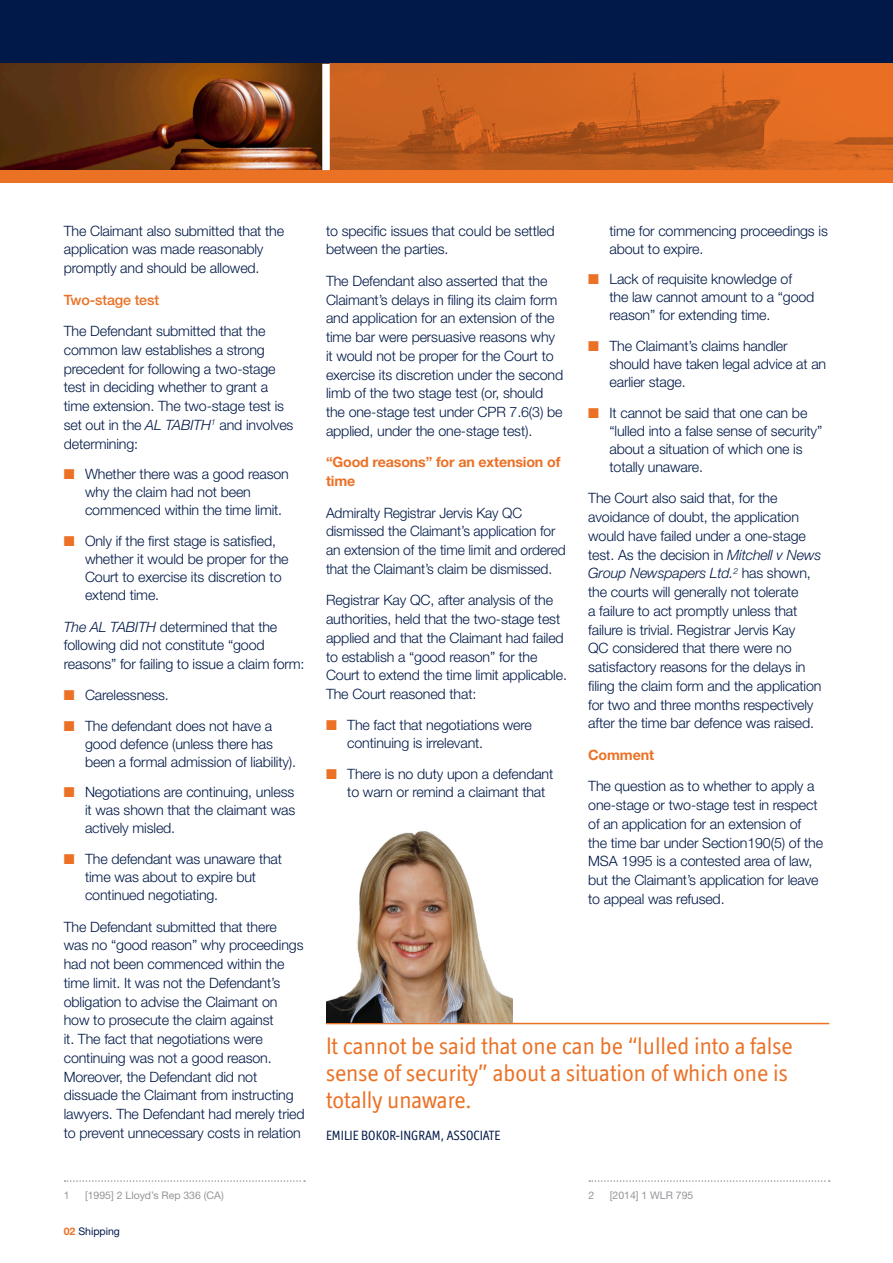
<style>
.page{position:relative;width:893px;height:1263px;background:#fff}
.page>*{position:absolute;margin:0;border:0;box-sizing:border-box;transform-origin:0 0}
.Pull_Quote{font:24px/27px "Officina Display ITC Std";color:#eb7125}
.BRIEFING_-_Bodytext{font:300 14.25px/18.8px "Helvetica Neue LT Std";letter-spacing:-.01em;color:#001948}
.BRIEFING_-_Subhead_1{font:700 14.25px/18.8px "Helvetica Neue LT Std";letter-spacing:-.01em;color:#eb7125}
.BRIEFING_-_Subhead_2{font:500 14.25px "Helvetica Neue LT Std";letter-spacing:-.01em;color:#eb7125}
.Pull_Quote-2{font:13.5px "Officina Display ITC Std";color:#001948}
.First_Footnote{font:10.5px "Helvetica Neue LT Std";color:#939598}
.t1{font:10.5px "Helvetica Neue LT Std";color:#001948}
.s1{font-style:italic}
.s2{color:#eb7125}
.s3{font-weight:700;color:#eb7125}
</style>
<div class="page">
<div style="left:0;top:0;width:893px;height:170px;background:#001948"></div>
<img style="left:330px;top:64px;width:563px;height:106px">
<img style="left:0;top:64px;width:322px;height:106px">
<div style="left:0;top:170px;width:893px;height:13px;background:#eb7125"></div>
<div style="left:322px;top:64px;width:8px;height:106px;background:#fff"></div>
<svg style="left:65px;top:1180px;width:240px;height:2px"></svg>
<svg style="left:589px;top:1180px;width:241px;height:2px"></svg>
<hr style="left:326px;top:1023px;width:503px;height:1px;background:#eb7125">
<img style="left:326px;top:831px;width:186px;height:192px">
<p class="BRIEFING_-_Bodytext" style="left:64px;top:221px;width:222px">The Claimant also submitted that the application was made reasonably promptly and should be allowed.</p>
<p class="BRIEFING_-_Subhead_2" style="left:64px;top:291px;width:97px">Two-stage test</p>
<p class="BRIEFING_-_Bodytext" style="left:64px;top:321px;width:231px">The Defendant submitted that the common law establishes a strong precedent for following a two-stage test in deciding whether to grant a time extension. The two-stage test is set out in the <span class="s1">AL TABITH</span><sup>1</sup> and involves determining:</p>
<p class="BRIEFING_-_Bodytext" style="left:85px;top:465px;width:205px;line-height:18px;text-indent:-21px"><span class="s2">■</span> Whether there was a good reason why the claim had not been commenced within the time limit.</p>
<p class="BRIEFING_-_Bodytext" style="left:85px;top:532px;width:205px;line-height:18px;text-indent:-21px"><span class="s2">■</span> Only if the first stage is satisfied, whether it would be proper for the<br>Court to exercise its discretion to extend time.</p>
<p class="BRIEFING_-_Bodytext" style="left:64px;top:617px;width:242px"><span class="s1">The AL TABITH</span> determined that the following did not constitute “good reasons” for failing to issue a claim form:</p>
<p class="BRIEFING_-_Bodytext" style="left:64px;top:685px;width:107px"><span class="s2">■</span> Carelessness.</p>
<p class="BRIEFING_-_Bodytext" style="left:85px;top:716px;width:213px;line-height:18px;text-indent:-21px"><span class="s2">■</span> The defendant does not have a good defence (unless there has been a formal admission of liability).</p>
<p class="BRIEFING_-_Bodytext" style="left:85px;top:783px;width:212px;line-height:18px;text-align:justify;text-indent:-21px"><span class="s2">■</span> Negotiations are continuing, unless it was shown that the claimant was actively misled.</p>
<p class="BRIEFING_-_Bodytext" style="left:85px;top:850px;width:199px;line-height:18px;text-indent:-21px"><span class="s2">■</span> The defendant was unaware that time was about to expire but continued negotiating.</p>
<p class="BRIEFING_-_Bodytext" style="left:64px;top:917px;width:242px">The Defendant submitted that there was no “good reason” why proceedings had not been commenced within the time limit. It was not the Defendant’s obligation to advise the Claimant on how to prosecute the claim against<br>it. The fact that negotiations were continuing was not a good reason.<br>Moreover, the Defendant did not dissuade the Claimant from instructing lawyers. The Defendant had merely tried to prevent unnecessary costs in relation</p>
<p class="BRIEFING_-_Bodytext" style="left:326px;top:221px;width:230px">to specific issues that could be settled between the parties.</p>
<p class="BRIEFING_-_Bodytext" style="left:326px;top:271px;width:239px">The Defendant also asserted that the Claimant’s delays in filing its claim form and application for an extension of the time bar were persuasive reasons why it would not be proper for the Court to exercise its discretion under the second limb of the two stage test (or, should the one-stage test under CPR 7.6(3) be applied, under the one-stage test).</p>
<p class="BRIEFING_-_Subhead_1" style="left:326px;top:453px;width:236px">“Good reasons” for an extension of time</p>
<p class="BRIEFING_-_Bodytext" style="left:326px;top:503px;width:241px">Admiralty Registrar Jervis Kay QC dismissed the Claimant’s application for an extension of the time limit and ordered that the Claimant’s claim be dismissed.</p>
<p class="BRIEFING_-_Bodytext" style="left:326px;top:591px;width:242px">Registrar Kay QC, after analysis of the authorities, held that the two-stage test applied and that the Claimant had failed to establish a “good reason” for the Court to extend the time limit applicable.<br>The Court reasoned that:</p>
<p class="BRIEFING_-_Bodytext" style="left:347px;top:715px;width:186px;line-height:18px;text-indent:-21px"><span class="s2">■</span> The fact that negotiations were continuing is irrelevant.</p>
<p class="BRIEFING_-_Bodytext" style="left:347px;top:764px;width:208px;line-height:18px;text-indent:-21px"><span class="s2">■</span> There is no duty upon a defendant to warn or remind a claimant that</p>
<p class="BRIEFING_-_Bodytext" style="left:609px;top:221px;width:220px;line-height:18px">time for commencing proceedings is about to expire.</p>
<p class="BRIEFING_-_Bodytext" style="left:609px;top:270px;width:206px;line-height:18px;text-indent:-21px"><span class="s2">■</span> Lack of requisite knowledge of the law cannot amount to a “good reason” for extending time.</p>
<p class="BRIEFING_-_Bodytext" style="left:609px;top:337px;width:218px;line-height:18px;text-indent:-21px"><span class="s2">■</span> The Claimant’s claims handler should have taken legal advice at an earlier stage.</p>
<p class="BRIEFING_-_Bodytext" style="left:609px;top:403px;width:214px;line-height:18px;text-indent:-21px"><span class="s2">■</span> It cannot be said that one can be “lulled into a false sense of security” about a situation of which one is totally unaware.</p>
<p class="BRIEFING_-_Bodytext" style="left:588px;top:489px;width:235px">The Court also said that, for the avoidance of doubt, the application would have failed under a one-stage test. As the decision in <span class="s1">Mitchell v News Group Newspapers Ltd.</span><sup>2</sup> has shown, the courts will generally not tolerate<br>a failure to act promptly unless that failure is trivial. Registrar Jervis Kay<br>QC considered that there were no satisfactory reasons for the delays in filing the claim form and the application for two and three months respectively after the time bar defence was raised.</p>
<p class="BRIEFING_-_Subhead_1" style="left:588px;top:745px;width:67px">Comment</p>
<p class="BRIEFING_-_Bodytext" style="left:588px;top:777px;width:236px">The question as to whether to apply a one-stage or two-stage test in respect of an application for an extension of the time bar under Section190(5) of the MSA 1995 is a contested area of law, but the Claimant’s application for leave to appeal was refused.</p>
<p class="Pull_Quote" style="left:326px;top:1032px;width:468px">It cannot be said that one can be “lulled into a false sense of security” about a situation of which one is totally unaware.</p>
<p class="Pull_Quote-2" style="left:326px;top:1128px;width:176px">EMILIE BOKOR-INGRAM, ASSOCIATE</p>
<p class="First_Footnote" style="left:64px;top:1189px;width:7px">1</p>
<p class="First_Footnote" style="left:85px;top:1189px;width:140px">[1995] 2 Lloyd’s Rep 336 (CA)</p>
<p class="First_Footnote" style="left:588px;top:1189px;width:7px">2</p>
<p class="First_Footnote" style="left:610px;top:1189px;width:85px">[2014] 1 WLR 795</p>
<p class="t1" style="left:64px;top:1225px;width:58px"><span class="s3">02</span> Shipping</p>
</div>
